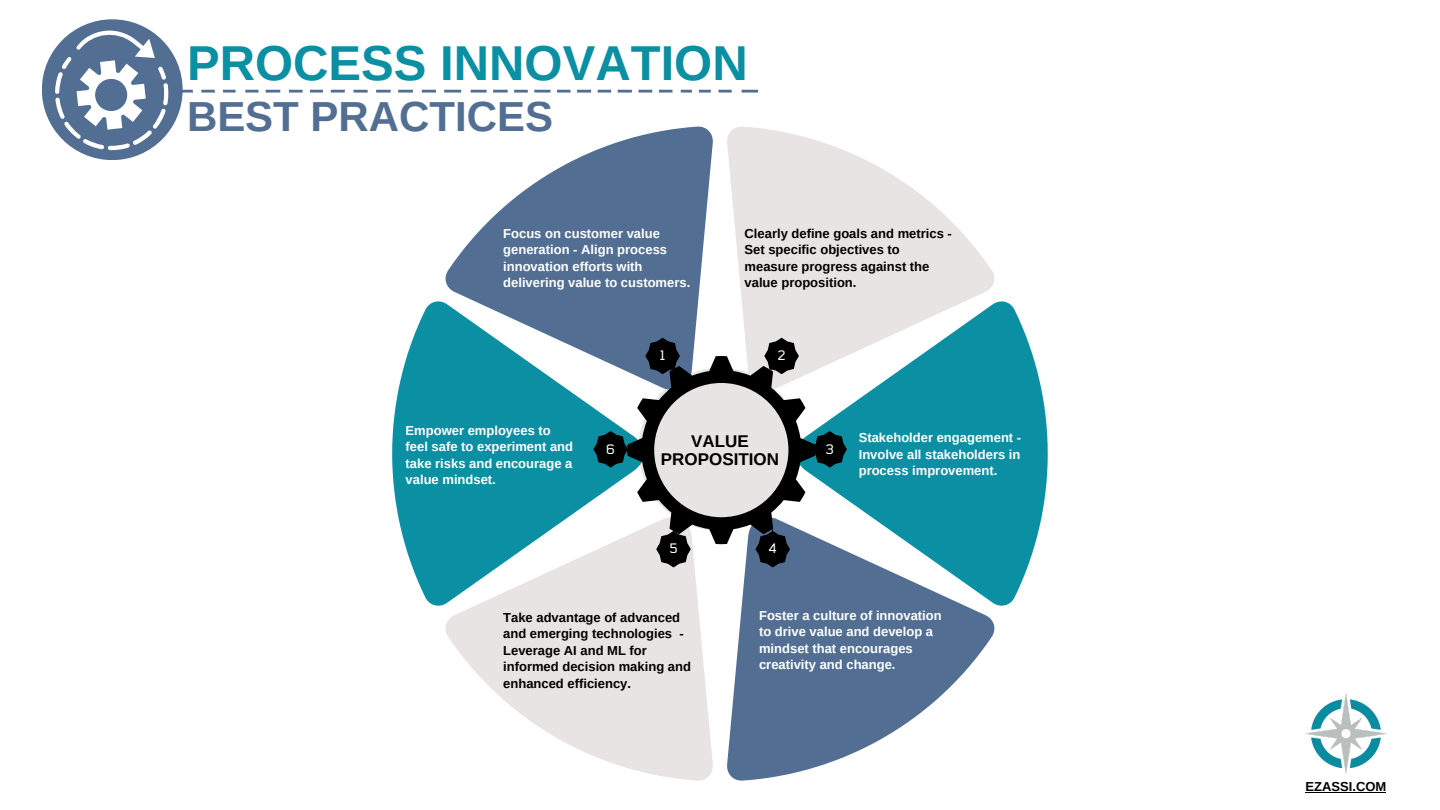
<style>
.page{position:relative;width:1440px;height:810px;background:#fff}
.page>*{position:absolute;margin:0;border:0;box-sizing:border-box;transform-origin:0 0}
.t1{font:700 49px "Arimo";color:#0b8fa2}
.t2{font:700 42px "Arimo";color:#526f93}
.t3{font:700 17px/18px "Arimo";color:#000;text-align:center}
.t4{font:700 13px/16.5px "Arimo";color:#fff}
.t5{font:700 13px/16.5px "Arimo";color:#000}
.t6{font:13px "Tomorrow";color:#fff}
</style>
<div class="page">
<svg style="left:445px;top:567px;width:268px;height:214px;fill:#e7e4e3"></svg>
<svg style="left:445px;top:126px;width:268px;height:212px;fill:#526f93"></svg>
<svg style="left:392px;top:299px;width:252px;height:309px;fill:#0b8fa2"></svg>
<svg style="left:727px;top:567px;width:268px;height:214px;fill:#526f93"></svg>
<svg style="left:727px;top:126px;width:267px;height:212px;fill:#e7e4e3"></svg>
<svg style="left:796px;top:299px;width:252px;height:309px;fill:#0b8fa2"></svg>
<hr style="left:1306px;top:792px;width:80px;height:1px;background:#000">
<img style="left:1306px;top:693px;width:80px;height:81px">
<svg style="left:42px;top:19px;width:173px;height:141px"></svg>
<svg style="left:223px;top:90px;width:13px;height:3px"></svg>
<svg style="left:266px;top:90px;width:14px;height:3px"></svg>
<svg style="left:289px;top:90px;width:14px;height:3px"></svg>
<svg style="left:310px;top:90px;width:13px;height:3px"></svg>
<svg style="left:331px;top:90px;width:14px;height:3px"></svg>
<svg style="left:353px;top:90px;width:15px;height:3px"></svg>
<svg style="left:398px;top:90px;width:15px;height:3px"></svg>
<svg style="left:422px;top:90px;width:14px;height:3px"></svg>
<svg style="left:444px;top:90px;width:17px;height:3px"></svg>
<svg style="left:471px;top:90px;width:16px;height:3px"></svg>
<svg style="left:514px;top:90px;width:14px;height:3px"></svg>
<svg style="left:534px;top:90px;width:17px;height:3px"></svg>
<svg style="left:557px;top:90px;width:14px;height:3px"></svg>
<svg style="left:598px;top:90px;width:13px;height:3px"></svg>
<svg style="left:618px;top:90px;width:14px;height:3px"></svg>
<svg style="left:638px;top:90px;width:14px;height:3px"></svg>
<svg style="left:659px;top:90px;width:14px;height:3px"></svg>
<svg style="left:699px;top:90px;width:12px;height:3px"></svg>
<svg style="left:718px;top:90px;width:14px;height:3px"></svg>
<svg style="left:742px;top:90px;width:16px;height:3px"></svg>
<svg style="left:681px;top:90px;width:11px;height:3px"></svg>
<svg style="left:577px;top:90px;width:14px;height:3px"></svg>
<svg style="left:493px;top:90px;width:15px;height:3px"></svg>
<svg style="left:376px;top:90px;width:15px;height:3px"></svg>
<svg style="left:245px;top:90px;width:14px;height:3px"></svg>
<svg style="left:593px;top:338px;width:254px;height:229px"></svg>
<p class="t1" style="left:187px;top:36px;width:562px">PROCESS INNOVATION</p>
<p class="t2" style="left:187px;top:93px;width:367px">BEST PRACTICES</p>
<p class="t4" style="left:503px;top:225px;width:189px">Focus on customer value generation - Align process innovation efforts with delivering value to customers.</p>
<p class="t5" style="left:745px;top:225px;width:209px">Clearly define goals and metrics -<br>Set specific objectives to measure progress against the value proposition.</p>
<p class="t4" style="left:406px;top:422px;width:169px">Empower employees to feel safe to experiment and take risks and encourage a value mindset.</p>
<h2 class="t6" style="left:660px;top:347px;width:7px">1</h2>
<p class="t6" style="left:777px;top:347px;width:10px">2</p>
<h1 class="t3" style="left:661px;top:432px;width:120px">VALUE<br>PROPOSITION</h1>
<p class="t6" style="left:606px;top:441px;width:10px">6</p>
<p class="t6" style="left:825px;top:441px;width:10px">3</p>
<p class="t4" style="left:859px;top:430px;width:164px;text-align:justify">Stakeholder engagement - Involve all stakeholders in process improvement.</p>
<p class="t6" style="left:669px;top:540px;width:10px">5</p>
<p class="t6" style="left:769px;top:540px;width:9px">4</p>
<p class="t5" style="left:503px;top:609px;width:189px">Take advantage of advanced and emerging technologies -<br>Leverage AI and ML for informed decision making and enhanced efficiency.</p>
<p class="t4" style="left:759px;top:607px;width:184px">Foster a culture of innovation to drive value and develop a mindset that encourages creativity and change.</p>
<p class="t5" style="left:1306px;top:778px;width:82px">EZASSI.COM</p>
</div>
